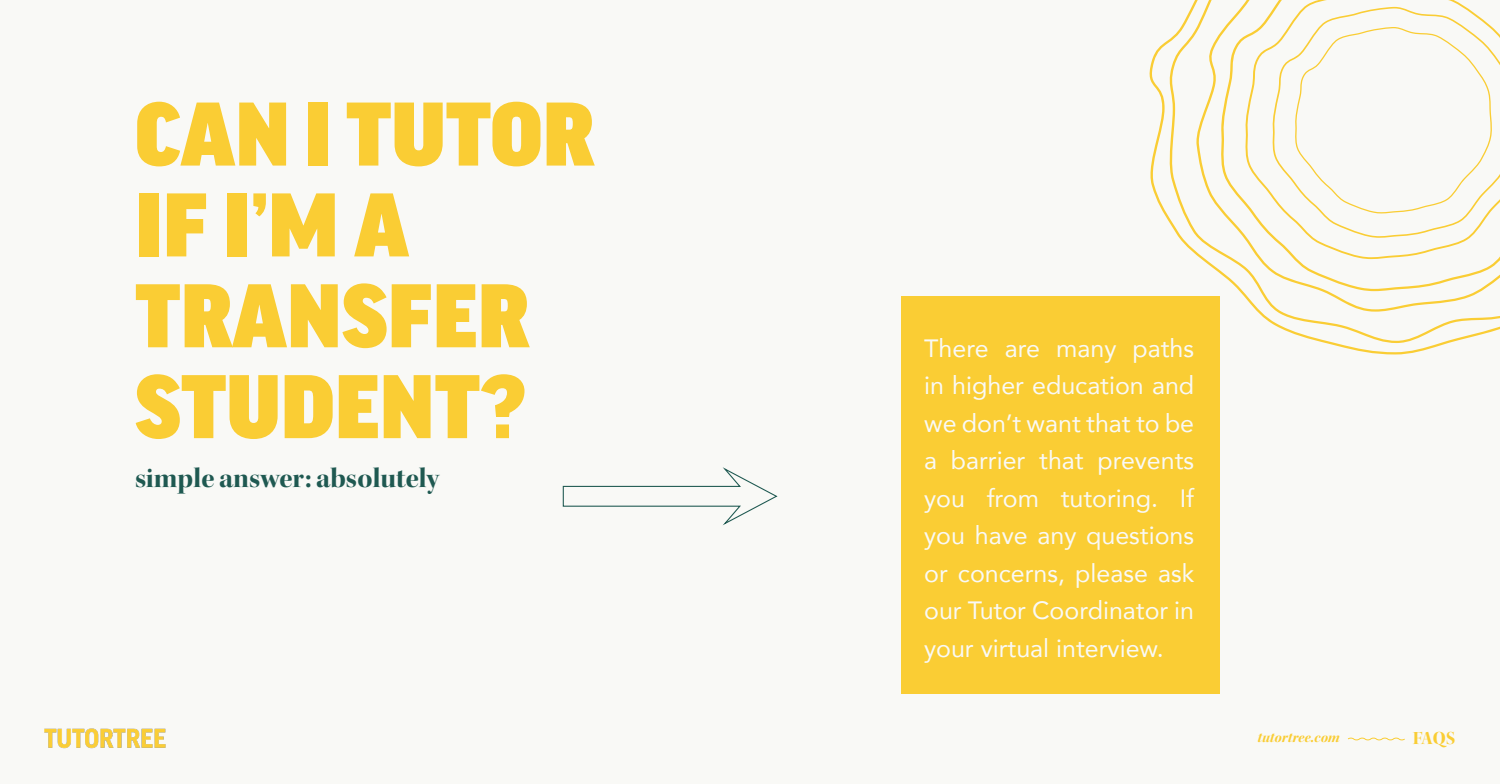
<style>
.page{position:relative;width:1500px;height:784px;background:#f9f9f6}
.page>*{position:absolute;margin:0;border:0;box-sizing:border-box;transform-origin:0 0}
.t1{font:900 96.12px/90.9px "Good Headline Pro";color:#facd34}
.t2{font:28.75px "Kepler Std Bold Disp";color:#1f5951}
.t3{font:25px/37.5px "Avenir";color:#f9f9f6;text-align:justify}
.t4{font:18.75px "Kepler Std Bold Disp";color:#facd34}
.t5{font:15px "Kepler Std Bold It Disp";color:#facd34}
</style>
<div class="page">
<div style="left:901px;top:295px;width:318px;height:398px;background:#facd34"></div>
<svg style="left:1147px;top:0;width:353px;height:354px"></svg>
<svg style="left:562px;top:467px;width:216px;height:58px"></svg>
<svg style="left:1347px;top:737px;width:58px;height:4px"></svg>
<img style="left:45px;top:728px;width:121px;height:21px">
<p class="t1" style="left:135px;top:91px;width:461px">CAN I TUTOR<br>IF I’M A<br>TRANSFER<br>STUDENT?</p>
<p class="t2" style="left:135px;top:462px;width:306px">simple answer: absolutely</p>
<p class="t3" style="left:924px;top:328px;width:272px">There are many paths in higher education and we don’t want that to be a barrier that prevents you from tutoring. If you have any questions or concerns, please ask our Tutor Coordinator in your virtual interview.</p>
<p class="t5" style="left:1258px;top:728px;width:84px">tutortree.com</p>
<p class="t4" style="left:1413px;top:727px;width:44px">FAQS</p>
</div>
